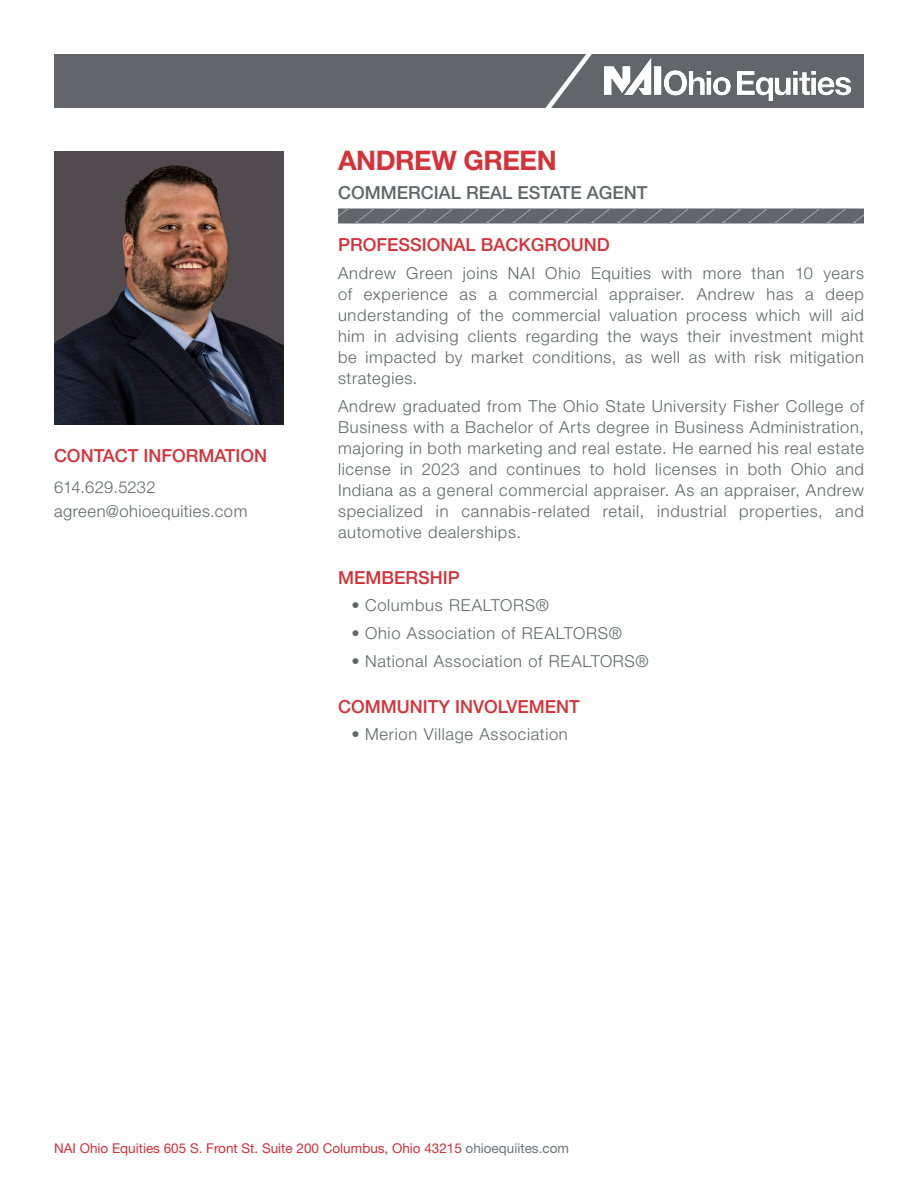
<style>
.page{position:relative;width:918px;height:1188px;background:#fff}
.page>*{position:absolute;margin:0;border:0;box-sizing:border-box;transform-origin:0 0}
.Agent_Name{font:700 27px "Helvetica Neue LT Std";letter-spacing:-.015em;color:#d43238}
.Sub_Heading_-_Red_Helvetica_All_Caps{font:500 18px "Helvetica Neue LT Std";color:#d43238}
.Sub_Heading_-_Grey_Helvetica_-_All_Caps{font:500 18px "Helvetica Neue LT Std";color:#63656a}
.Body_-_Grey_Helvetica{font:300 16.5px/21px "Helvetica Neue LT Std";letter-spacing:.04em;color:#63656a;text-align:justify}
.Job_Title{font:300 16.5px "Helvetica Neue LT Std";letter-spacing:.03em;color:#63656a}
.Job_Title-2{font:300 16.5px "Helvetica Neue LT Std";letter-spacing:.01em;color:#63656a}
.Footer_-_Body{font:13.5px "Helvetica Neue LT Std";color:#d32f38}
.s1{color:#697379}
</style>
<div class="page">
<img style="left:54px;top:151px;width:229px;height:273px">
<div style="left:54px;top:54px;width:810px;height:54px;background:#63656a"></div>
<img style="left:605px;top:58px;width:245px;height:43px">
<svg style="left:545px;top:54px;width:47px;height:54px"></svg>
<svg style="left:338px;top:208px;width:526px;height:16px;background:#707176"></svg>
<p class="Sub_Heading_-_Red_Helvetica_All_Caps" style="left:54px;top:445px;width:215px">CONTACT INFORMATION</p>
<p class="Job_Title-2" style="left:54px;top:477px;width:103px">614.629.5232</p>
<p class="Job_Title" style="left:54px;top:501px;width:195px">agreen@ohioequities.com</p>
<p class="Agent_Name" style="left:338px;top:144px;width:220px">ANDREW GREEN</p>
<p class="Sub_Heading_-_Grey_Helvetica_-_All_Caps" style="left:338px;top:182px;width:311px">COMMERCIAL REAL ESTATE AGENT</p>
<p class="Sub_Heading_-_Red_Helvetica_All_Caps" style="left:338px;top:234px;width:273px">PROFESSIONAL BACKGROUND</p>
<p class="Body_-_Grey_Helvetica" style="left:338px;top:263px;width:527px">Andrew Green joins NAI Ohio Equities with more than 10 years of experience as a commercial appraiser. Andrew has a deep understanding of the commercial valuation process which will aid him in advising clients regarding the ways their investment might be impacted by market conditions, as well as with risk mitigation strategies.</p>
<p class="Body_-_Grey_Helvetica" style="left:338px;top:395px;width:528px">Andrew graduated from The Ohio State University Fisher College of Business with a Bachelor of Arts degree in Business Administration, majoring in both marketing and real estate. He earned his real estate license in 2023 and continues to hold licenses in both Ohio and Indiana as a general commercial appraiser. As an appraiser, Andrew specialized in cannabis-related retail, industrial properties, and automotive dealerships.</p>
<p class="Sub_Heading_-_Red_Helvetica_All_Caps" style="left:338px;top:567px;width:123px">MEMBERSHIP</p>
<p class="Body_-_Grey_Helvetica" style="left:352px;top:595px;width:199px">• Columbus REALTORS®</p>
<p class="Body_-_Grey_Helvetica" style="left:352px;top:623px;width:272px">• Ohio Association of REALTORS®</p>
<p class="Body_-_Grey_Helvetica" style="left:352px;top:650px;width:299px">• National Association of REALTORS®</p>
<p class="Sub_Heading_-_Red_Helvetica_All_Caps" style="left:338px;top:696px;width:243px">COMMUNITY INVOLVEMENT</p>
<p class="Body_-_Grey_Helvetica" style="left:352px;top:724px;width:218px">• Merion Village Association</p>
<p class="Footer_-_Body" style="left:54px;top:1141px;width:516px">NAI Ohio Equities 605 S. Front St. Suite 200 Columbus, Ohio 43215 <span class="s1">ohioequiites.com</span></p>
</div>
